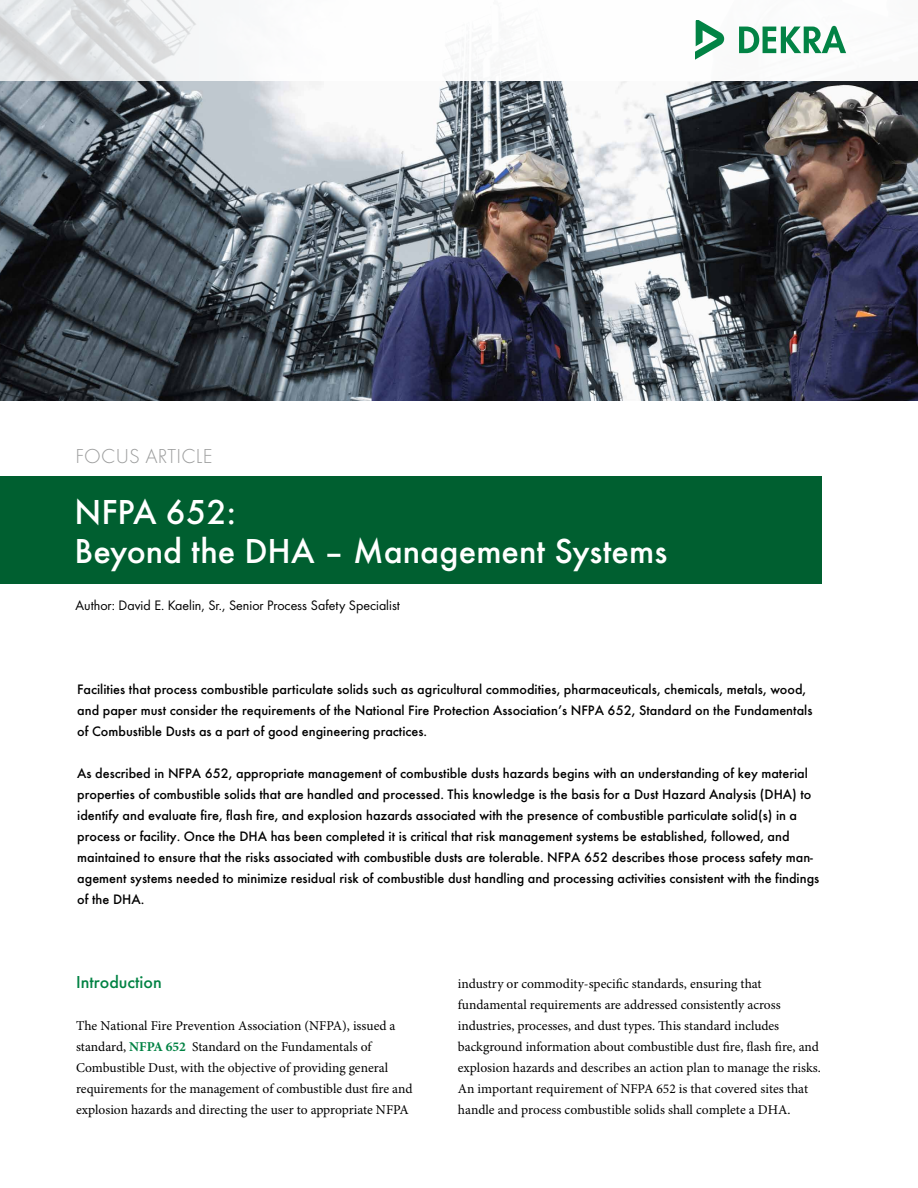
<style>
.page{position:relative;width:918px;height:1188px;background:#fff}
.page>*{position:absolute;margin:0;border:0;box-sizing:border-box;transform-origin:0 0}
.t1{font:500 36px/39px "Futura";color:#fff}
.t2{font:300 21px "Futura";letter-spacing:.01em;color:#9c9d9d}
.t3{font:500 18px "Futura";color:#008243}
.t4{font:500 14.25px/21px "Futura";color:#000}
.t5{font:14.25px "Futura Boo";color:#000}
.t6{font:13.5px/21px "Minion Pro";color:#000}
.s1{font-weight:700;color:#008243}
</style>
<div class="page">
<img style="left:0;top:80px;width:917px;height:320px">
<div style="left:0;top:476px;width:822px;height:108px;background:#005f30"></div>
<svg style="left:0;top:0;width:846px;height:80px"></svg>
<svg style="left:739px;top:26px;width:107px;height:27px"></svg>
<svg style="left:696px;top:20px;width:28px;height:43px"></svg>
<h2 class="t2" style="left:76px;top:443px;width:138px">FOCUS ARTICLE</h2>
<h1 class="t1" style="left:75px;top:489px;width:594px">NFPA 652:<br>Beyond the DHA – Management Systems</h1>
<p class="t5" style="left:76px;top:595px;width:326px">Author: David E. Kaelin, Sr., Senior Process Safety Specialist</p>
<p class="t4" style="left:77px;top:678px;width:737px">Facilities that process combustible particulate solids such as agricultural commodities, pharmaceuticals, chemicals, metals, wood, and paper must consider the requirements of the National Fire Protection Association’s NFPA 652, Standard on the Fundamentals of Combustible Dusts as a part of good engineering practices.</p>
<p class="t4" style="left:77px;top:762px;width:744px">As described in NFPA 652, appropriate management of combustible dusts hazards begins with an understanding of key material properties of combustible solids that are handled and processed. This knowledge is the basis for a Dust Hazard Analysis (DHA) to identify and evaluate fire, flash fire, and explosion hazards associated with the presence of combustible particulate solid(s) in a process or facility. Once the DHA has been completed it is critical that risk management systems be established, followed, and maintained to ensure that the risks associated with combustible dusts are tolerable. NFPA 652 describes those process safety man&shy;agement systems needed to minimize residual risk of combustible dust handling and processing activities consistent with the findings of the DHA.</p>
<p class="t3" style="left:76px;top:968px;width:87px">Introduction</p>
<p class="t6" style="left:76px;top:1015px;width:338px">The National Fire Prevention Association (NFPA), issued a standard, <span class="s1">NFPA 652</span> Standard on the Fundamentals of Combustible Dust, with the objective of providing general requirements for the management of combustible dust fire and explosion hazards and directing the user to appropriate NFPA</p>
<p class="t6" style="left:458px;top:974px;width:364px">industry or commodity-specific standards, ensuring that fundamental requirements are addressed consistently across industries, processes, and dust types. This standard includes background information about combustible dust fire, flash fire, and explosion hazards and describes an action plan to manage the risks.<br>An important requirement of NFPA 652 is that covered sites that handle and process combustible solids shall complete a DHA.</p>
</div>
